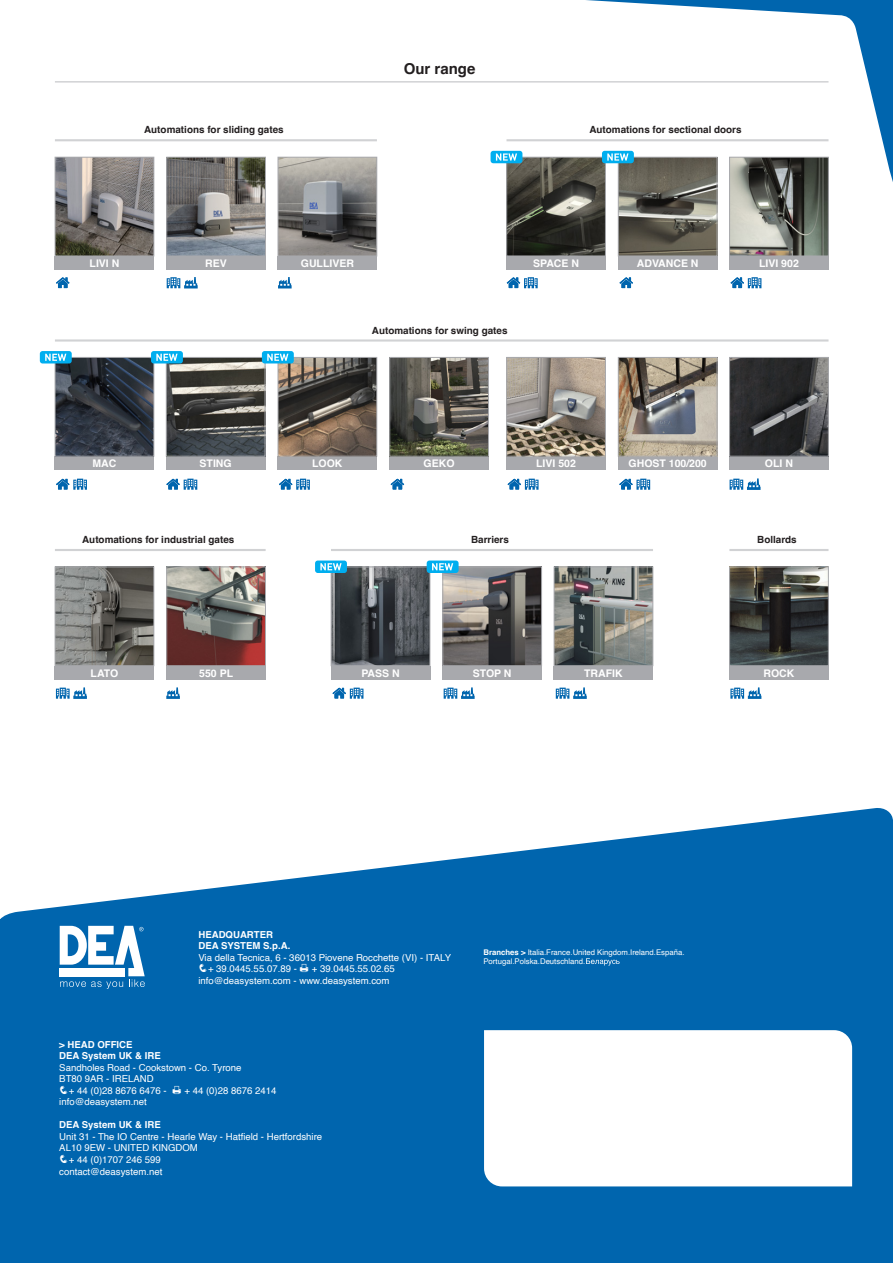
<style>
.page{position:relative;width:893px;height:1263px;background:#fff}
.page>*{position:absolute;margin:0;border:0;box-sizing:border-box;transform-origin:0 0}
.t1{font:700 15px "Helvetica";color:#231f20}
.t2{font:700 10.5px "Helvetica";color:#fff}
.t3{font:700 9.9px "Helvetica";color:#231f20}
.t4{font:9.6px/11.6px "Helvetica";color:#fff}
.t5{font:700 9.6px "Helvetica";color:#fff}
.t6{font:7.8px/9.3px "Helvetica";color:#fff}
.s1{font-weight:700}
</style>
<div class="page">
<svg style="left:0;top:808px;width:893px;height:455px;background:#237ab9"></svg>
<hr style="left:0;top:920px;width:4px;height:343px;background:#0065ae">
<hr style="left:889px;top:821px;width:4px;height:442px;background:#0065ae">
<div style="left:55px;top:256px;width:99px;height:14px;background:#a8a9ad"></div>
<div style="left:506px;top:256px;width:100px;height:14px;background:#a8a9ad"></div>
<div style="left:55px;top:666px;width:99px;height:13px;background:#a8a9ad"></div>
<div style="left:331px;top:666px;width:99px;height:13px;background:#a8a9ad"></div>
<div style="left:167px;top:256px;width:99px;height:14px;background:#a8a9ad"></div>
<div style="left:618px;top:256px;width:99px;height:14px;background:#a8a9ad"></div>
<div style="left:167px;top:666px;width:99px;height:13px;background:#a8a9ad"></div>
<div style="left:443px;top:666px;width:99px;height:13px;background:#a8a9ad"></div>
<div style="left:278px;top:256px;width:99px;height:14px;background:#a8a9ad"></div>
<div style="left:729px;top:256px;width:99px;height:14px;background:#a8a9ad"></div>
<div style="left:55px;top:456px;width:99px;height:14px;background:#a8a9ad"></div>
<div style="left:166px;top:456px;width:99px;height:14px;background:#a8a9ad"></div>
<div style="left:506px;top:456px;width:100px;height:14px;background:#a8a9ad"></div>
<div style="left:278px;top:456px;width:99px;height:14px;background:#a8a9ad"></div>
<div style="left:618px;top:456px;width:99px;height:14px;background:#a8a9ad"></div>
<div style="left:390px;top:456px;width:99px;height:14px;background:#a8a9ad"></div>
<div style="left:729px;top:456px;width:99px;height:14px;background:#a8a9ad"></div>
<div style="left:554px;top:666px;width:99px;height:13px;background:#a8a9ad"></div>
<svg style="left:56px;top:277px;width:13px;height:11px"></svg>
<svg style="left:391px;top:479px;width:13px;height:10px"></svg>
<svg style="left:619px;top:277px;width:14px;height:11px"></svg>
<svg style="left:56px;top:479px;width:31px;height:11px"></svg>
<svg style="left:333px;top:688px;width:30px;height:11px"></svg>
<svg style="left:166px;top:479px;width:31px;height:11px"></svg>
<svg style="left:279px;top:479px;width:31px;height:11px"></svg>
<svg style="left:508px;top:479px;width:31px;height:11px"></svg>
<svg style="left:619px;top:479px;width:31px;height:11px"></svg>
<svg style="left:731px;top:277px;width:30px;height:11px"></svg>
<svg style="left:507px;top:277px;width:31px;height:11px"></svg>
<svg style="left:56px;top:687px;width:31px;height:12px"></svg>
<svg style="left:166px;top:687px;width:14px;height:12px"></svg>
<svg style="left:444px;top:687px;width:31px;height:12px"></svg>
<svg style="left:556px;top:687px;width:31px;height:12px"></svg>
<svg style="left:730px;top:478px;width:31px;height:12px"></svg>
<svg style="left:167px;top:277px;width:31px;height:11px"></svg>
<svg style="left:278px;top:277px;width:14px;height:11px"></svg>
<img style="left:731px;top:230px;width:95px;height:24px">
<div style="left:729px;top:157px;width:99px;height:99px;border:1px solid #a8a9ad"></div>
<img style="left:57px;top:159px;width:95px;height:95px">
<div style="left:55px;top:157px;width:99px;height:99px;border:1px solid #a8a9ad"></div>
<img style="left:508px;top:230px;width:96px;height:24px">
<div style="left:506px;top:157px;width:100px;height:99px;border:1px solid #a8a9ad"></div>
<img style="left:57px;top:569px;width:95px;height:95px">
<div style="left:55px;top:567px;width:99px;height:99px;border:1px solid #a8a9ad"></div>
<img style="left:169px;top:159px;width:95px;height:95px">
<div style="left:167px;top:157px;width:99px;height:99px;border:1px solid #a8a9ad"></div>
<img style="left:620px;top:230px;width:95px;height:24px">
<div style="left:618px;top:157px;width:99px;height:99px;border:1px solid #a8a9ad"></div>
<img style="left:169px;top:569px;width:95px;height:95px">
<div style="left:167px;top:567px;width:99px;height:99px;border:1px solid #a8a9ad"></div>
<img style="left:280px;top:159px;width:95px;height:95px">
<div style="left:278px;top:157px;width:99px;height:99px;border:1px solid #a8a9ad"></div>
<img style="left:508px;top:359px;width:96px;height:95px">
<div style="left:506px;top:357px;width:100px;height:99px;border:1px solid #a8a9ad"></div>
<img style="left:620px;top:359px;width:95px;height:95px">
<div style="left:618px;top:357px;width:99px;height:99px;border:1px solid #a8a9ad"></div>
<img style="left:392px;top:359px;width:95px;height:95px">
<div style="left:390px;top:357px;width:99px;height:99px;border:1px solid #a8a9ad"></div>
<img style="left:731px;top:359px;width:95px;height:95px">
<div style="left:729px;top:357px;width:99px;height:99px;border:1px solid #a8a9ad"></div>
<img style="left:556px;top:569px;width:95px;height:95px">
<div style="left:554px;top:567px;width:99px;height:99px;border:1px solid #a8a9ad"></div>
<img style="left:731px;top:569px;width:95px;height:95px">
<div style="left:729px;top:567px;width:99px;height:99px;border:1px solid #a8a9ad"></div>
<div style="left:729px;top:666px;width:99px;height:13px;background:#a8a9ad"></div>
<svg style="left:730px;top:687px;width:31px;height:12px"></svg>
<img style="left:333px;top:569px;width:95px;height:95px">
<div style="left:331px;top:567px;width:99px;height:99px;border:1px solid #a8a9ad"></div>
<img style="left:445px;top:569px;width:95px;height:95px">
<div style="left:443px;top:567px;width:99px;height:99px;border:1px solid #a8a9ad"></div>
<img style="left:280px;top:359px;width:95px;height:95px">
<div style="left:278px;top:357px;width:99px;height:99px;border:1px solid #a8a9ad"></div>
<img style="left:57px;top:359px;width:95px;height:95px">
<div style="left:55px;top:357px;width:99px;height:99px;border:1px solid #a8a9ad"></div>
<img style="left:168px;top:359px;width:95px;height:95px">
<div style="left:166px;top:357px;width:99px;height:99px;border:1px solid #a8a9ad"></div>
<svg style="left:60px;top:926px;width:85px;height:63px"></svg>
<svg style="left:484px;top:1030px;width:368px;height:156px"></svg>
<hr style="left:55px;top:81px;width:773px;height:2px;background:#d1d2d4">
<hr style="left:55px;top:139px;width:322px;height:2px;background:#d1d2d4">
<hr style="left:55px;top:549px;width:211px;height:2px;background:#d1d2d4">
<hr style="left:729px;top:549px;width:99px;height:2px;background:#d1d2d4">
<hr style="left:331px;top:549px;width:322px;height:2px;background:#d1d2d4">
<hr style="left:55px;top:339px;width:773px;height:3px;background:#d1d2d4">
<svg style="left:372px;top:0;width:521px;height:230px"></svg>
<svg style="left:586px;top:958px;width:34px;height:7px"></svg>
<div style="left:427px;top:560px;width:32px;height:13px;background:#00aeef;border-radius:3px"></div>
<svg style="left:432px;top:563px;width:21px;height:7px"></svg>
<div style="left:491px;top:151px;width:31px;height:12px;background:#00aeef;border-radius:3px"></div>
<svg style="left:496px;top:153px;width:21px;height:8px"></svg>
<div style="left:602px;top:151px;width:32px;height:12px;background:#00aeef;border-radius:3px"></div>
<svg style="left:607px;top:153px;width:21px;height:8px"></svg>
<div style="left:315px;top:560px;width:32px;height:13px;background:#00aeef;border-radius:3px"></div>
<svg style="left:320px;top:563px;width:22px;height:7px"></svg>
<div style="left:40px;top:351px;width:32px;height:12px;background:#00aeef;border-radius:3px"></div>
<svg style="left:45px;top:354px;width:21px;height:7px"></svg>
<div style="left:151px;top:351px;width:32px;height:12px;background:#00aeef;border-radius:3px"></div>
<svg style="left:156px;top:354px;width:22px;height:7px"></svg>
<div style="left:262px;top:351px;width:32px;height:12px;background:#00aeef;border-radius:3px"></div>
<svg style="left:267px;top:354px;width:21px;height:7px"></svg>
<svg style="left:300px;top:964px;width:8px;height:8px"></svg>
<svg style="left:173px;top:1086px;width:8px;height:8px"></svg>
<p class="t1" style="left:404px;top:60px;width:73px">Our range</p>
<p class="t3" style="left:144px;top:124px;width:141px">Automations for sliding gates</p>
<p class="t3" style="left:589px;top:124px;width:154px">Automations for sectional doors</p>
<p class="t2" style="left:90px;top:257px;width:31px">LIVI N</p>
<p class="t2" style="left:533px;top:257px;width:47px">SPACE N</p>
<p class="t2" style="left:301px;top:257px;width:55px">GULLIVER</p>
<p class="t2" style="left:759px;top:257px;width:41px">LIVI 902</p>
<p class="t2" style="left:205px;top:257px;width:23px">REV</p>
<p class="t2" style="left:637px;top:257px;width:63px">ADVANCE N</p>
<p class="t3" style="left:372px;top:324px;width:137px">Automations for swing gates</p>
<p class="t2" style="left:93px;top:457px;width:25px">MAC</p>
<p class="t2" style="left:200px;top:457px;width:34px">STING</p>
<p class="t2" style="left:312px;top:457px;width:32px">LOOK</p>
<p class="t2" style="left:424px;top:457px;width:32px">GEKO</p>
<p class="t2" style="left:536px;top:457px;width:41px">LIVI 502</p>
<p class="t2" style="left:629px;top:457px;width:80px">GHOST 100/200</p>
<p class="t2" style="left:765px;top:457px;width:30px">OLI N</p>
<p class="t3" style="left:82px;top:533px;width:154px">Automations for industrial gates</p>
<p class="t3" style="left:471px;top:533px;width:39px">Barriers</p>
<p class="t3" style="left:757px;top:533px;width:41px">Bollards</p>
<p class="t2" style="left:91px;top:666px;width:29px">LATO</p>
<p class="t2" style="left:361px;top:666px;width:40px">PASS N</p>
<p class="t2" style="left:199px;top:666px;width:35px">550 PL</p>
<p class="t2" style="left:473px;top:666px;width:40px">STOP N</p>
<p class="t2" style="left:584px;top:666px;width:40px">TRAFIK</p>
<p class="t2" style="left:763px;top:666px;width:32px">ROCK</p>
<p class="t5" style="left:198px;top:929px;width:76px">HEADQUARTER</p>
<p class="t5" style="left:198px;top:940px;width:93px">DEA SYSTEM S.p.A.</p>
<p class="t4" style="left:198px;top:952px;width:254px">Via della Tecnica, 6 - 36013 Piovene Rocchette (VI) - ITALY</p>
<p class="t4" style="left:198px;top:963px;width:100px">❑+ 39.0445.55.07.89 -</p>
<p class="t4" style="left:312px;top:963px;width:85px">+ 39.0445.55.02.65</p>
<p class="t4" style="left:198px;top:975px;width:193px">info@deasystem.com - www.deasystem.com</p>
<p class="t5" style="left:59px;top:1038px;width:75px">&gt; HEAD OFFICE</p>
<p class="t5" style="left:59px;top:1050px;width:103px">DEA System UK &amp; IRE</p>
<p class="t4" style="left:59px;top:1062px;width:184px">Sandholes Road - Cookstown - Co. Tyrone<br>BT80 9AR - IRELAND</p>
<p class="t4" style="left:59px;top:1085px;width:109px">❑+ 44 (0)28 8676 6476 -</p>
<p class="t4" style="left:184px;top:1085px;width:94px">+ 44 (0)28 8676 2414</p>
<p class="t4" style="left:59px;top:1096px;width:89px">info@deasystem.net</p>
<p class="t5" style="left:59px;top:1119px;width:103px">DEA System UK &amp; IRE</p>
<p class="t4" style="left:59px;top:1131px;width:265px">Unit 31 - The IO Centre - Hearle Way - Hatfield - Hertfordshire<br>AL10 9EW - UNITED KINGDOM</p>
<p class="t4" style="left:59px;top:1154px;width:103px">❑+ 44 (0)1707 246 599</p>
<p class="t4" style="left:59px;top:1166px;width:105px">contact@deasystem.net</p>
<p class="t6" style="left:483px;top:947px;width:203px"><span class="s1">Branches &gt;</span> Italia.France.United Kingdom.Ireland.España.<br>Portugal.Polska.Deutschland.</p>
</div>
